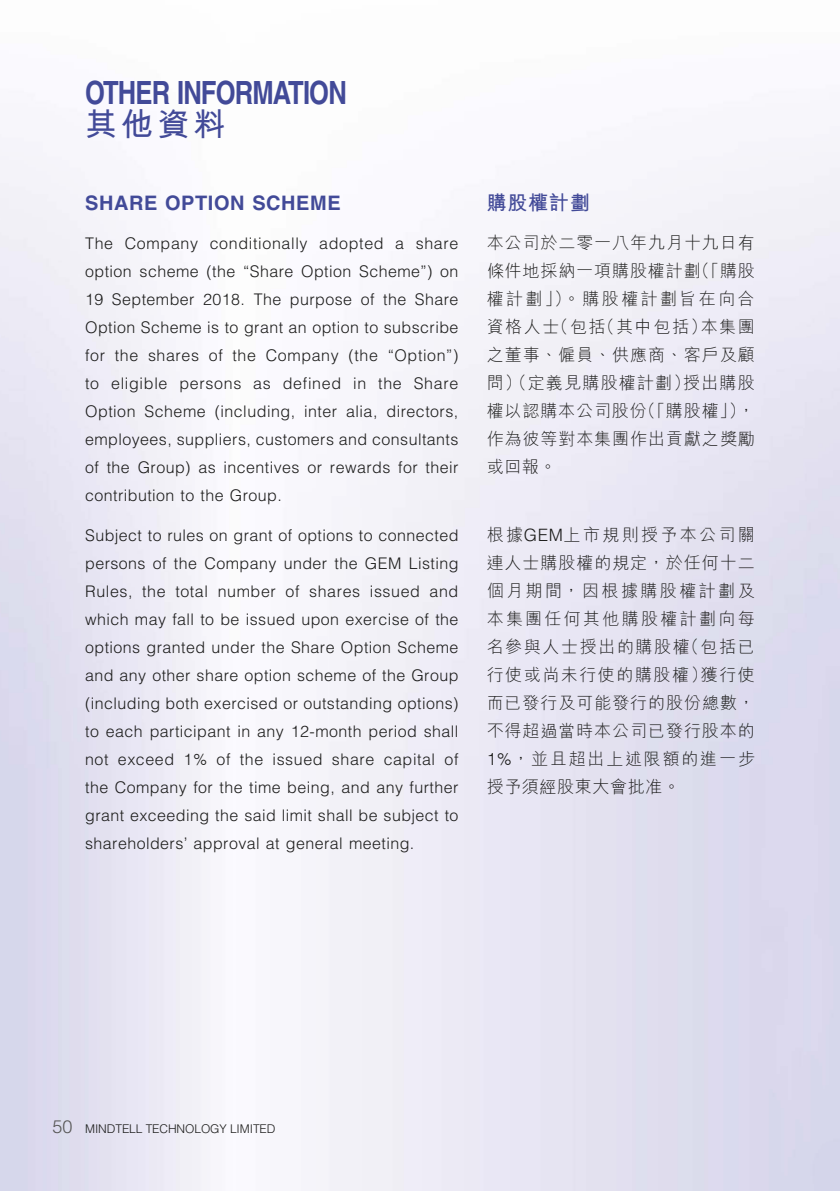
<style>
.page{position:relative;width:840px;height:1191px;background:#fff}
.page>*{position:absolute;margin:0;border:0;box-sizing:border-box;transform-origin:0 0}
.t1{font:700 32px "Helvetica LT Std";letter-spacing:-.035em;color:#424a98;scale:.8 1}
.t2{font:700 32px "M Hei HK";color:#424a98}
.t3{font:700 20px "Helvetica LT Std";letter-spacing:.025em;color:#424a98}
.t4{font:700 20px "M Hei HK";letter-spacing:.035em;color:#424a98}
.t5{font:300 17px/28px "M Hei HK";letter-spacing:.055em;color:#1c1c1b;text-align:justify}
.t6{font:300 16px/28px "Helvetica LT Std";letter-spacing:.025em;color:#1c1c1b;text-align:justify}
.t7{font:300 12px "Helvetica LT Std";letter-spacing:-.01em;color:#1c1c1b}
.s1{font-family:"Helvetica LT Std"}
.s2{font-size:18px;color:#575756}
</style>
<div class="page">
<h1 class="t1" style="left:85px;top:73px;width:328px">OTHER INFORMATION</h1>
<h1 class="t2" style="left:85px;top:101px;width:142px">其他資料</h1>
<p class="t3" style="left:85px;top:191px;width:257px">SHARE OPTION SCHEME</p>
<p class="t6" style="left:85px;top:229px;width:374px">The Company conditionally adopted a share option scheme (the “Share Option Scheme”) on 19 September 2018. The purpose of the Share Option Scheme is to grant an option to subscribe for the shares of the Company (the “Option”) to eligible persons as defined in the Share Option Scheme (including, inter alia, directors, employees, suppliers, customers and consultants of the Group) as incentives or rewards for their contribution to the Group.</p>
<p class="t6" style="left:85px;top:521px;width:375px">Subject to rules on grant of options to connected persons of the Company under the GEM Listing Rules, the total number of shares issued and which may fall to be issued upon exercise of the options granted under the Share Option Scheme and any other share option scheme of the Group (including both exercised or outstanding options) to each participant in any 12-month period shall not exceed 1% of the issued share capital of the Company for the time being, and any further grant exceeding the said limit shall be subject to shareholders’ approval at general meeting.</p>
<p class="t4" style="left:486px;top:188px;width:104px">購股權計劃</p>
<p class="t5" style="left:486px;top:228px;width:269px">本公司於二零一八年九月十九日有條件地採納一項購股權計劃（「購股權計劃」）。購股權計劃旨在向合資格人士（包括（其中包括）本集團之董事、僱員、供應商、客戶及顧問）（定義見購股權計劃）授出購股權以認購本公司股份（「購股權」），作為彼等對本集團作出貢獻之獎勵或回報。</p>
<p class="t5" style="left:486px;top:520px;width:269px">根據<span class="s1">GEM</span>上市規則授予本公司關連人士購股權的規定，於任何十二個月期間，因根據購股權計劃及本集團任何其他購股權計劃向每名參與人士授出的購股權（包括已行使或尚未行使的購股權）獲行使而已發行及可能發行的股份總數，不得超過當時本公司已發行股本的<span class="s1">1%</span>，並且超出上述限額的進一步授予須經股東大會批准。</p>
<p class="t7" style="left:52px;top:1121px;width:224px"><span class="s2">50</span> MINDTELL TECHNOLOGY LIMITED</p>
</div>
